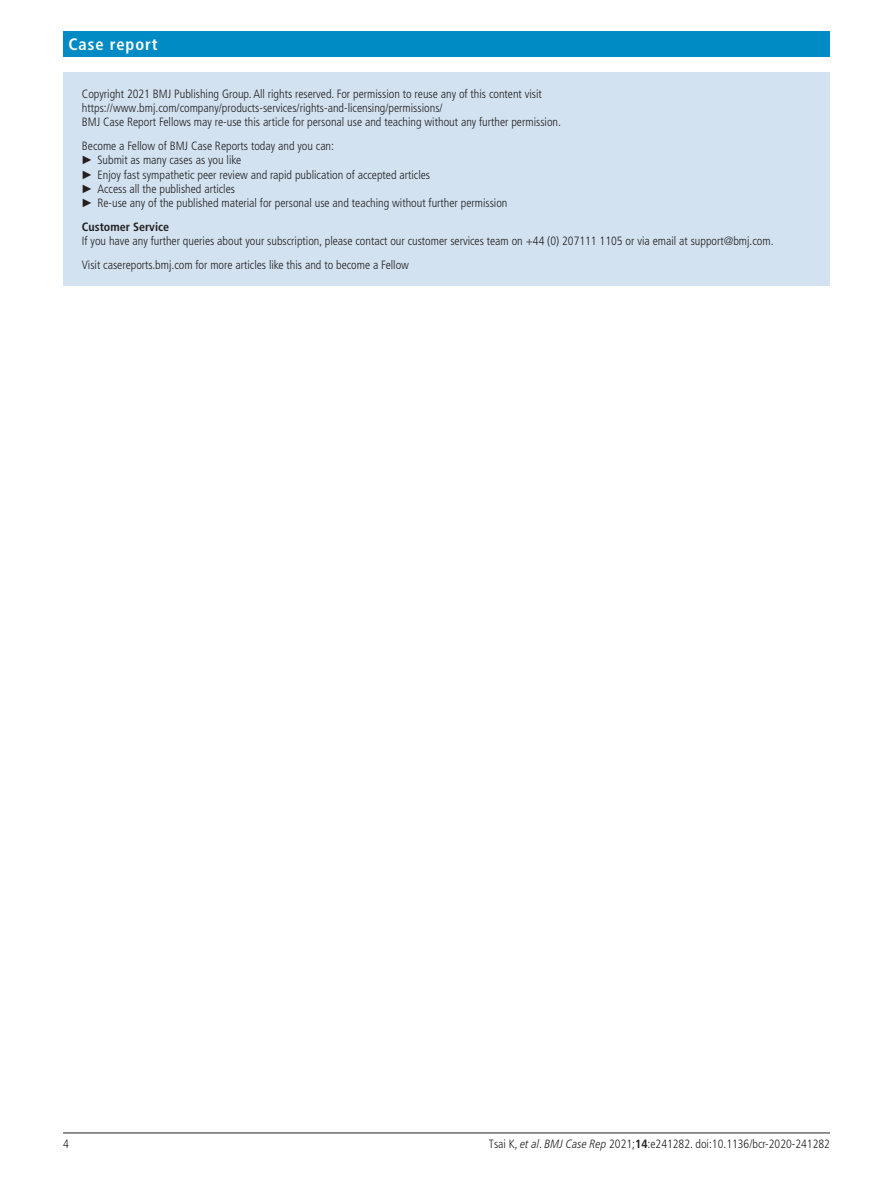
<style>
.page{position:relative;width:893px;height:1191px;background:#fff}
.page>*{position:absolute;margin:0;border:0;box-sizing:border-box;transform-origin:0 0}
.t1{font:700 condensed 16.5px "Frutiger LT Pro";letter-spacing:.055em;color:#fff}
.t2{font:300 condensed 12px/14.4px "Frutiger LT Pro";color:#231f20}
.t3{font:700 condensed 12px "Frutiger LT Pro";color:#231f20}
.s1{font-family:"Arial";font-weight:400;font-stretch:normal}
.s2{font-style:italic}
.s3{font-weight:700}
</style>
<div class="page">
<hr style="left:63px;top:1132px;width:767px;height:1px;background:#231f20">
<div style="left:63px;top:31px;width:767px;height:25px;background:#008bc5"></div>
<div style="left:63px;top:72px;width:767px;height:213px;background:#d2e2f0"></div>
<h1 class="t1" style="left:69px;top:34px;width:91px">Case report</h1>
<p class="t2" style="left:82px;top:86px;width:481px">Copyright 2021 BMJ Publishing Group. All rights reserved. For permission to reuse any of this content visit https://www.bmj.com/company/products-services/rights-and-licensing/permissions/<br>BMJ Case Report Fellows may re-use this article for personal use and teaching without any further permission.</p>
<p class="t2" style="left:81px;top:138px;width:428px">Become a Fellow of BMJ Case Reports today and you can:<br><span class="s1">►</span> Submit as many cases as you like<br><span class="s1">►</span> Enjoy fast sympathetic peer review and rapid publication of accepted articles<br><span class="s1">►</span> Access all the published articles<br><span class="s1">►</span> Re-use any of the published material for personal use and teaching without further permission</p>
<p class="t3" style="left:82px;top:219px;width:89px">Customer Service</p>
<p class="t2" style="left:82px;top:229px;width:693px;line-height:23.4px">If you have any further queries about your subscription, please contact our customer services team on +44 (0) 207111 1105 or via email at support@bmj.com.<br>Visit casereports.bmj.com for more articles like this and to become a Fellow</p>
<p class="t2" style="left:63px;top:1136px;width:7px">4</p>
<p class="t2" style="left:489px;top:1136px;width:343px">Tsai K, <span class="s2">et al</span>. <span class="s2">BMJ Case Rep</span> 2021;<span class="s3">14</span>:e241282. doi:10.1136/bcr-2020-241282</p>
</div>
